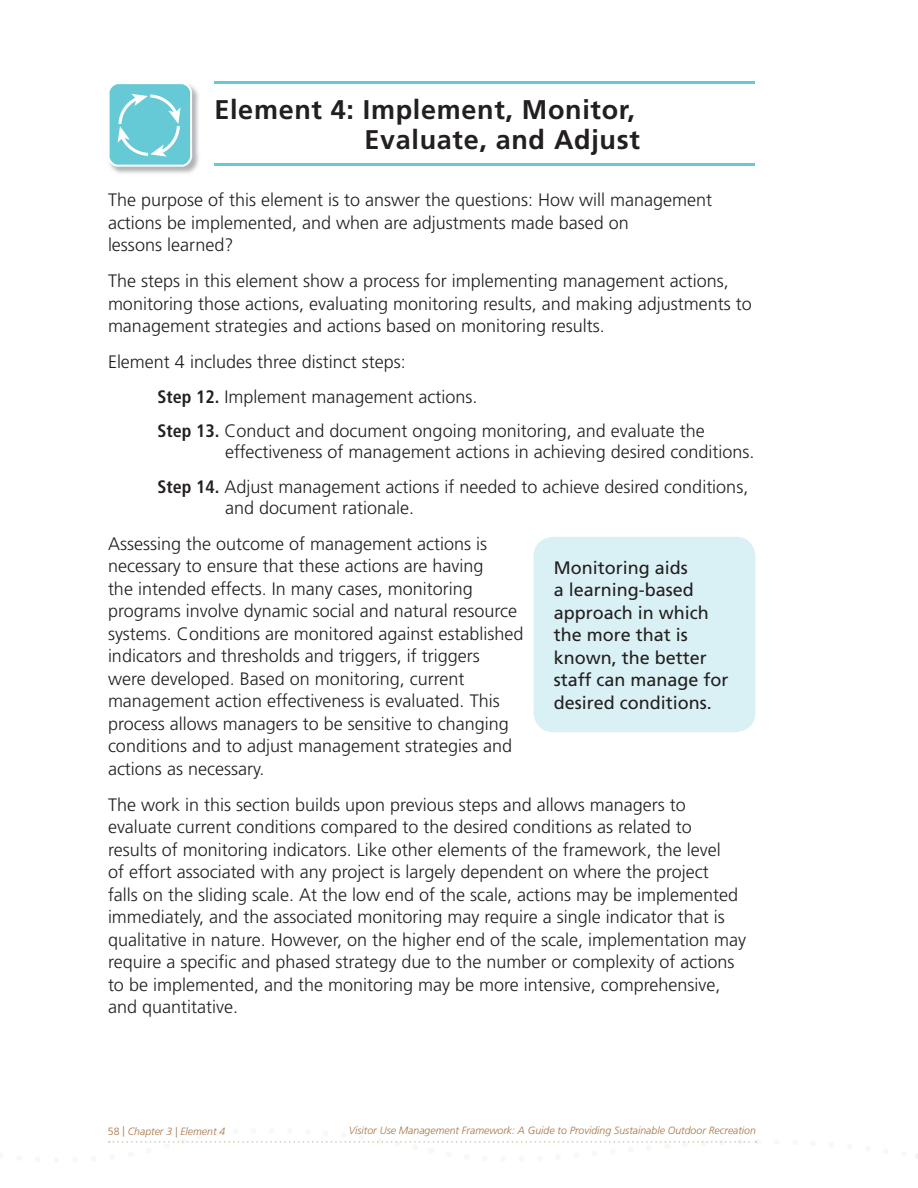
<style>
.page{position:relative;width:918px;height:1188px;background:#fff}
.page>*{position:absolute;margin:0;border:0;box-sizing:border-box;transform-origin:0 0}
.H__rule_below_gold{font:700 27px/30px "Frutiger LT Std";letter-spacing:.025em;color:#231f20;text-align:right}
.body{font:300 18px/22.5px "Frutiger LT Std";color:#231f20}
.Indent_with_numbers{font:300 18px/21px "Frutiger LT Std";color:#231f20}
.t1{font:18px/22.5px "Frutiger LT Std";color:#231f20}
.footer_right_alighne{font:italic 300 10.5px "Frutiger LT Std";color:#a57341}
.left_aligned_page_nu{font:italic 300 10.5px "Frutiger LT Std";color:#a57341}
.s1{font-weight:700;font-stretch:condensed}
.s2{font-style:normal}
</style>
<div class="page">
<hr style="left:214px;top:81px;width:541px;height:3px;background:#66cad6">
<hr style="left:214px;top:163px;width:541px;height:3px;background:#66cad6">
<img style="left:111px;top:86px;width:88px;height:88px">
<svg style="left:109px;top:84px;width:83px;height:83px"></svg>
<div style="left:534px;top:537px;width:221px;height:195px;background:#d9f1f4;border-radius:20px"></div>
<svg style="left:108px;top:1141px;width:810px;height:17px"></svg>
<p class="H__rule_below_gold" style="left:214px;top:95px;width:427px">Element 4: Implement, Monitor,<br>Evaluate, and Adjust</p>
<p class="body" style="left:108px;top:189px;width:606px">The purpose of this element is to answer the questions: How will management actions be implemented, and when are adjustments made based on<br>lessons learned?</p>
<p class="body" style="left:108px;top:270px;width:645px">The steps in this element show a process for implementing management actions, monitoring those actions, evaluating monitoring results, and making adjustments to management strategies and actions based on monitoring results.</p>
<p class="body" style="left:108px;top:351px;width:299px">Element 4 includes three distinct steps:</p>
<p class="Indent_with_numbers" style="left:158px;top:386px;width:322px"><span class="s1">Step 12.</span> Implement management actions.</p>
<p class="Indent_with_numbers" style="left:225px;top:421px;width:531px;text-indent:-68px"><span class="s1">Step 13.</span> Conduct and document ongoing monitoring, and evaluate the effectiveness of management actions in achieving desired conditions.</p>
<p class="Indent_with_numbers" style="left:225px;top:476px;width:525px;text-indent:-68px"><span class="s1">Step 14.</span> Adjust management actions if needed to achieve desired conditions, and document rationale.</p>
<p class="body" style="left:108px;top:533px;width:417px">Assessing the outcome of management actions is necessary to ensure that these actions are having<br>the intended effects. In many cases, monitoring programs involve dynamic social and natural resource systems. Conditions are monitored against established indicators and thresholds and triggers, if triggers<br>were developed. Based on monitoring, current management action effectiveness is evaluated. This process allows managers to be sensitive to changing conditions and to adjust management strategies and actions as necessary.</p>
<p class="body" style="left:108px;top:794px;width:640px">The work in this section builds upon previous steps and allows managers to evaluate current conditions compared to the desired conditions as related to<br>results of monitoring indicators. Like other elements of the framework, the level<br>of effort associated with any project is largely dependent on where the project<br>falls on the sliding scale. At the low end of the scale, actions may be implemented immediately, and the associated monitoring may require a single indicator that is qualitative in nature. However, on the higher end of the scale, implementation may require a specific and phased strategy due to the number or complexity of actions to be implemented, and the monitoring may be more intensive, comprehensive, and quantitative.</p>
<p class="t1" style="left:554px;top:556px;width:176px">Monitoring aids<br>a learning-based approach in which the more that is known, the better staff can manage for desired conditions.</p>
<p class="left_aligned_page_nu" style="left:108px;top:1125px;width:119px"><span class="s2">58 |</span> Chapter 3 | Element 4</p>
<p class="footer_right_alighne" style="left:349px;top:1125px;width:409px">Visitor Use Management Framework: A Guide to Providing Sustainable Outdoor Recreation</p>
</div>
